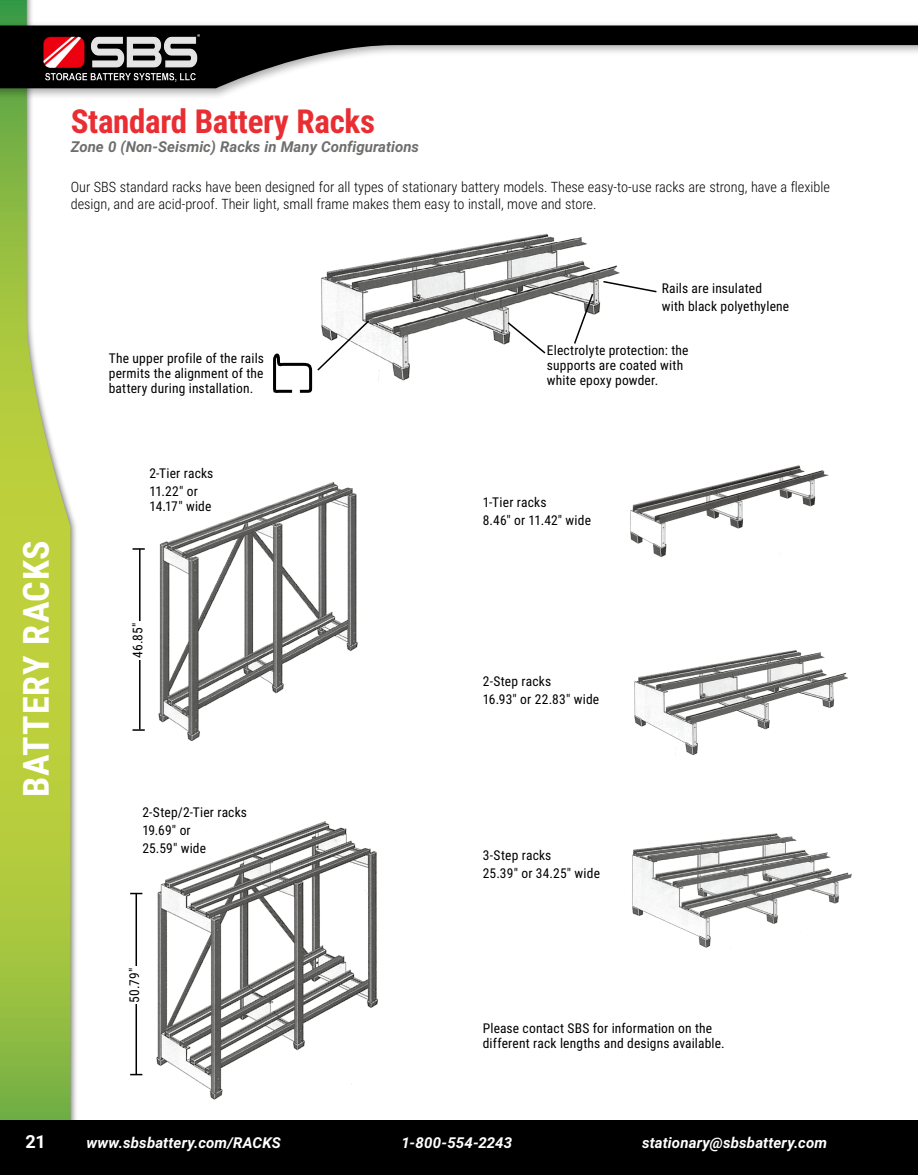
<style>
.page{position:relative;width:918px;height:1175px;background:#fff}
.page>*{position:absolute;margin:0;border:0;box-sizing:border-box;transform-origin:0 0}
.t1{font:700 36px "Roboto Condensed";letter-spacing:.02em;color:#fff}
.t2{font:700 33px "Roboto Condensed";letter-spacing:-.01em;color:#e82e32}
.t3{font:700 18px "Roboto";color:#fff}
.t4{font:italic 700 15px "Roboto";letter-spacing:.01em;color:#fff}
.t5{font:italic 700 15px "Roboto";color:#6e6e6d}
.t6{font:300 14.25px/16.5px "Roboto Condensed";color:#000}
.t7{font:13.5px/18px "Roboto Condensed";letter-spacing:.01em;color:#000}
</style>
<div class="page">
<div style="left:0;top:0;width:78px;height:1174px;background:#000;opacity:.75"></div>
<svg style="left:0;top:0;width:71px;height:1120px"></svg>
<div style="left:0;top:21px;width:918px;height:79px;background:#000;opacity:.33"></div>
<svg style="left:0;top:26px;width:918px;height:62px"></svg>
<div style="left:0;top:1120px;width:918px;height:54px;background:#000"></div>
<img style="left:38px;top:31px;width:164px;height:55px">
<img style="left:632px;top:833px;width:220px;height:115px">
<img style="left:634px;top:650px;width:214px;height:106px">
<img style="left:630px;top:465px;width:199px;height:93px">
<img style="left:158px;top:481px;width:200px;height:259px">
<svg style="left:130px;top:1073px;width:12px;height:2px"></svg>
<img style="left:156px;top:821px;width:222px;height:279px">
<svg style="left:130px;top:892px;width:12px;height:2px"></svg>
<hr style="left:136px;top:893px;width:1px;height:181px;background:#000">
<svg style="left:133px;top:548px;width:12px;height:1px"></svg>
<svg style="left:133px;top:729px;width:12px;height:1px"></svg>
<hr style="left:139px;top:549px;width:2px;height:180px;background:#000">
<div style="left:131px;top:621px;width:13px;height:38px;background:#fff"></div>
<div style="left:127px;top:966px;width:14px;height:38px;background:#fff"></div>
<img style="left:321px;top:233px;width:299px;height:148px">
<div style="left:545px;top:344px;width:161px;height:57px;background:#fff"></div>
<svg style="left:506px;top:321px;width:41px;height:34px"></svg>
<svg style="left:573px;top:292px;width:22px;height:52px"></svg>
<svg style="left:273px;top:319px;width:98px;height:74px"></svg>
<svg style="left:602px;top:280px;width:55px;height:13px"></svg>
<h2 class="t2" style="left:71px;top:98px;width:306px">Standard Battery Racks</h2>
<p class="t5" style="left:71px;top:136px;width:350px">Zone 0 (Non-Seismic) Racks in Many Configurations</p>
<p class="t6" style="left:71px;top:178px;width:761px">Our SBS standard racks have been designed for all types of stationary battery models. These easy-to-use racks are strong, have a flexible design, and are acid-proof. Their light, small frame makes them easy to install, move and store.</p>
<p class="t7" style="left:109px;top:350px;width:157px;line-height:15px;text-align:justify">The upper profile of the rails permits the alignment of the battery during installation.</p>
<p class="t7" style="left:662px;top:278px;width:129px">Rails are insulated<br>with black polyethylene</p>
<p class="t7" style="left:547px;top:342px;width:143px;line-height:15px">Electrolyte protection: the supports are coated with white epoxy powder.</p>
<h1 class="t1" style="left:11px;top:796px;width:258px;rotate:-90deg">BATTERY RACKS</h1>
<p class="t7" style="left:149px;top:464px;width:66px">2-Tier racks<br>11.22" or</p>
<p class="t7" style="left:149px;top:497px;width:64px">14.17" wide</p>
<p class="t7" style="left:128px;top:658px;width:37px;rotate:-90deg">46.85"</p>
<p class="t7" style="left:142px;top:803px;width:106px">2-Step/2-Tier racks<br>19.69" or<br>25.59" wide</p>
<p class="t7" style="left:483px;top:493px;width:110px">1-Tier racks<br>8.46" or 11.42" wide</p>
<p class="t7" style="left:483px;top:672px;width:118px">2-Step racks<br>16.93" or 22.83" wide</p>
<p class="t7" style="left:483px;top:845px;width:119px">3-Step racks<br>25.39" or 34.25" wide</p>
<h3 class="t3" style="left:25px;top:1128px;width:22px">21</h3>
<p class="t7" style="left:125px;top:1002px;width:36px;rotate:-90deg">50.79"</p>
<p class="t7" style="left:483px;top:1020px;width:244px;line-height:15px">Please contact SBS for information on the different rack lengths and designs available.</p>
<p class="t4" style="left:86px;top:1132px;width:196px">www.sbsbattery.com/RACKS</p>
<p class="t4" style="left:402px;top:1132px;width:112px">1-800-554-2243</p>
<p class="t4" style="left:642px;top:1132px;width:187px">stationary@sbsbattery.com</p>
</div>
